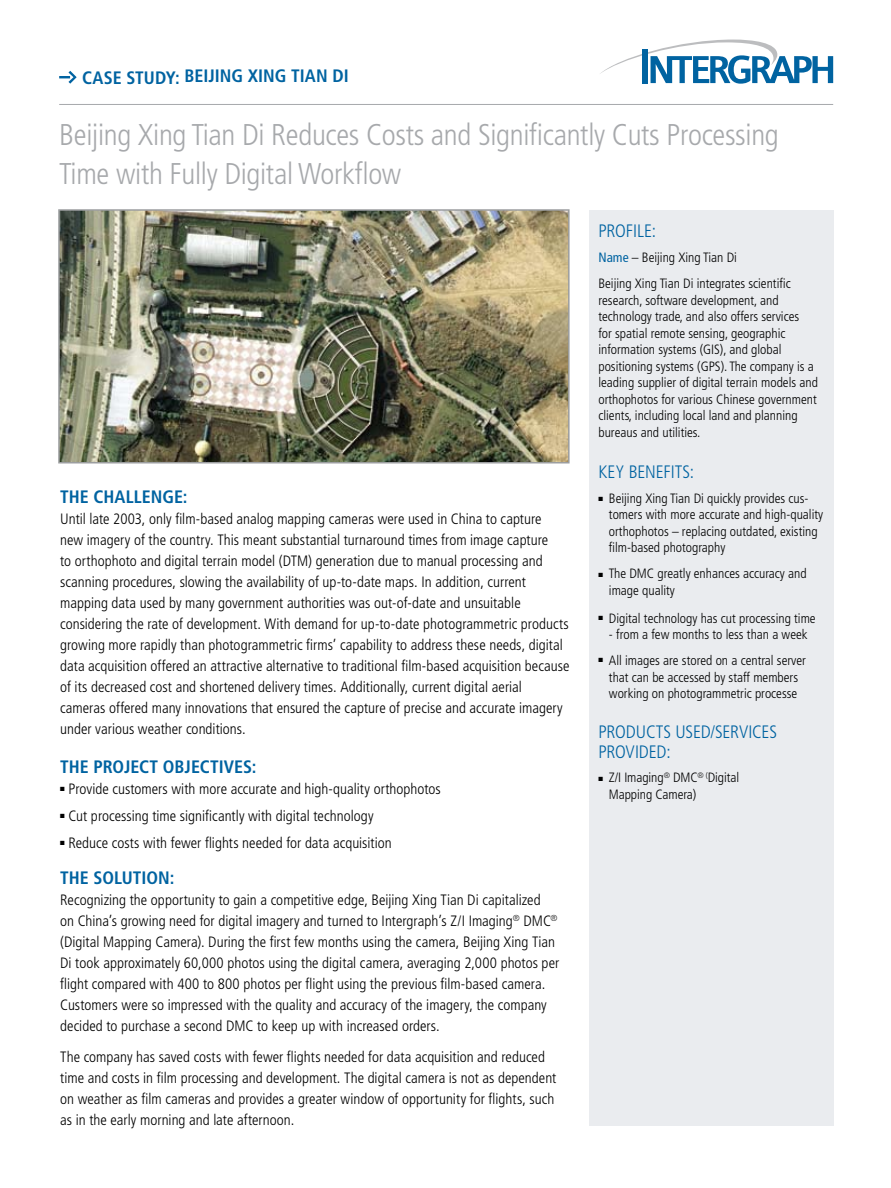
<style>
.page{position:relative;width:891px;height:1188px;background:#fff}
.page>*{position:absolute;margin:0;border:0;box-sizing:border-box;transform-origin:0 0}
.t1{font:300 condensed 30px/39px "Frutiger LT Std";letter-spacing:-.01em;color:#a7a9ac}
.t2{font:700 condensed 18px "Frutiger LT Std";color:#0063a1}
.t3{font:300 condensed 18px "Frutiger LT Std";letter-spacing:-.005em;color:#0063a1}
.t4{font:300 condensed 15px/21px "Frutiger LT Std";color:#000}
.t5{font:300 condensed 13.5px/16.5px "Frutiger LT Std";color:#000}
.s1{font-weight:400;color:#0063a1}
</style>
<div class="page">
<img style="left:61px;top:212px;width:506px;height:249px">
<div style="left:58px;top:209px;width:512px;height:255px;border:2px solid #9c9ea0"></div>
<svg style="left:59px;top:71px;width:18px;height:13px"></svg>
<div style="left:589px;top:210px;width:245px;height:916px;background:#eaecef"></div>
<svg style="left:600px;top:40px;width:233px;height:44px"></svg>
<div style="left:643px;top:49px;width:5px;height:34px;background:#0063a1"></div>
<hr style="left:59px;top:104px;width:774px;height:1px;background:#a7a9ac">
<p class="t2" style="left:82px;top:65px;width:268px">CASE STUDY: BEIJING XING TIAN DI</p>
<h1 class="t1" style="left:59px;top:116px;width:721px">Beijing Xing Tian Di Reduces Costs and Significantly Cuts Processing<br>Time with Fully Digital Workflow</h1>
<p class="t3" style="left:598px;top:221px;width:59px">Profi le:</p>
<p class="t5" style="left:598px;top:244px;width:194px;line-height:26.2px"><span class="s1">Name</span> – Beijing Xing Tian Di<br>Beijing Xing Tian Di integrates scientific</p>
<p class="t5" style="left:598px;top:292px;width:221px">research, software development, and technology trade, and also offers services<br>for spatial remote sensing, geographic information systems (GIS), and global positioning systems (GPS). The company is a leading supplier of digital terrain models and orthophotos for various Chinese government clients, including local land and planning bureaus and utilities.</p>
<p class="t3" style="left:598px;top:462px;width:97px">Key Benefits:</p>
<p class="t5" style="left:609px;top:490px;width:216px;text-indent:-10px">■ Beijing Xing Tian Di quickly provides cus&shy;tomers with more accurate and high-quality orthophotos – replacing outdated, existing film-based photography</p>
<p class="t5" style="left:609px;top:566px;width:199px;text-indent:-10px">■ The DMC greatly enhances accuracy and image quality</p>
<p class="t5" style="left:598px;top:610px;width:219px">■ Digital technology has cut processing time</p>
<p class="t5" style="left:609px;top:626px;width:200px">- from a few months to less than a week</p>
<p class="t5" style="left:598px;top:653px;width:209px;text-align:center">■ All images are stored on a central server that can be accessed by staff members working on photogrammetric processe</p>
<p class="t3" style="left:598px;top:722px;width:38px">Products</p>
<p class="t3" style="left:676px;top:722px;width:101px">used/Services</p>
<p class="t3" style="left:598px;top:741px;width:74px">Provided:</p>
<p class="t5" style="left:609px;top:770px;width:132px;text-indent:-10px">■ Z/I Imaging<sup>®</sup> DMC<sup>®</sup> <sup>(</sup>Digital<br>Mapping Camera)</p>
<p class="t2" style="left:60px;top:486px;width:129px">THE CHALLENGE:</p>
<p class="t4" style="left:60px;top:508px;width:511px">Until late 2003, only film-based analog mapping cameras were used in China to capture<br>new imagery of the country. This meant substantial turnaround times from image capture<br>to orthophoto and digital terrain model (DTM) generation due to manual processing and scanning procedures, slowing the availability of up-to-date maps. In addition, current mapping data used by many government authorities was out-of-date and unsuitable considering the rate of development. With demand for up-to-date photogrammetric products growing more rapidly than photogrammetric firms’ capability to address these needs, digital data acquisition offered an attractive alternative to traditional film-based acquisition because of its decreased cost and shortened delivery times. Additionally, current digital aerial cameras offered many innovations that ensured the capture of precise and accurate imagery under various weather conditions.</p>
<p class="t2" style="left:60px;top:756px;width:198px">THE PROJECT OBJECTIVES:</p>
<p class="t4" style="left:60px;top:779px;width:382px">■ Provide customers with more accurate and high-quality orthophotos</p>
<p class="t4" style="left:60px;top:806px;width:315px">■ Cut processing time significantly with digital technology</p>
<p class="t4" style="left:60px;top:833px;width:333px">■ Reduce costs with fewer flights needed for data acquisition</p>
<p class="t2" style="left:60px;top:867px;width:116px">THE SOLUTION:</p>
<p class="t4" style="left:60px;top:890px;width:501px">Recognizing the opportunity to gain a competitive edge, Beijing Xing Tian Di capitalized<br>on China’s growing need for digital imagery and turned to Intergraph’s Z/I Imaging<sup>®</sup> DMC<sup>® </sup>(Digital Mapping Camera). During the first few months using the camera, Beijing Xing Tian Di took approximately 60,000 photos using the digital camera, averaging 2,000 photos per flight compared with 400 to 800 photos per flight using the previous film-based camera.<br>Customers were so impressed with the quality and accuracy of the imagery, the company decided to purchase a second DMC to keep up with increased orders.</p>
<p class="t4" style="left:60px;top:1047px;width:498px">The company has saved costs with fewer flights needed for data acquisition and reduced time and costs in film processing and development. The digital camera is not as dependent on weather as film cameras and provides a greater window of opportunity for flights, such as in the early morning and late afternoon.</p>
</div>
